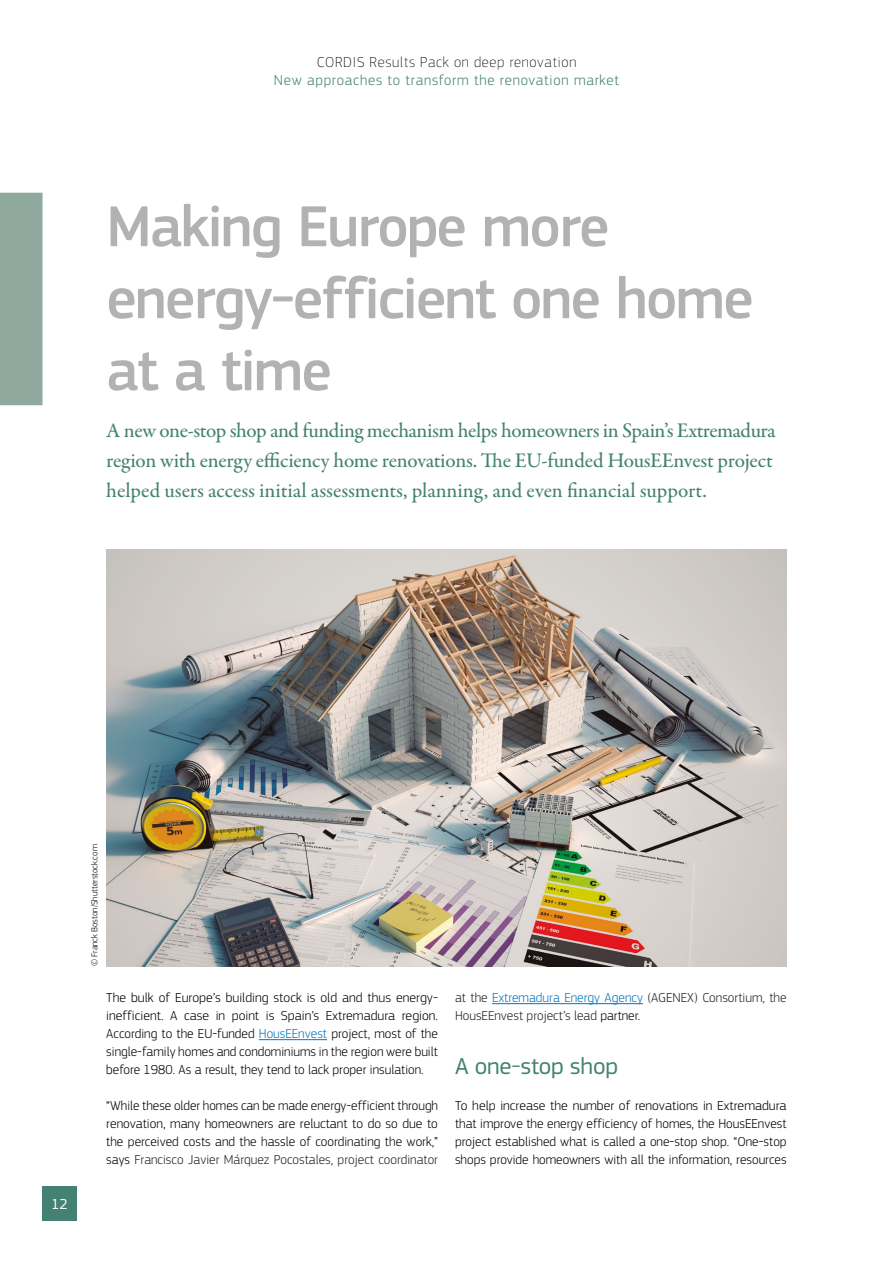
<style>
.page{position:relative;width:893px;height:1263px;background:#fff}
.page>*{position:absolute;margin:0;border:0;box-sizing:border-box;transform-origin:0 0}
._01_Titres_niveau_1__page_droite{font:500 60px/72px "EC Square Sans Pro";letter-spacing:-.03em;color:#b3b2b2}
._02_Titres_niveau_2{font:24px "EC Square Sans Pro";letter-spacing:-.01em;color:#438272;scale:1.04 1}
._00_Chapeau{font:500 21px/30px "Garamond Premr Pro";letter-spacing:-.01em;color:#438272}
.t1{font:300 15px "EC Square Sans Pro";letter-spacing:.05em;color:#438272}
.t2{font:100 15px "EC Square Sans Pro";letter-spacing:.05em;color:#000}
.t3{font:15px "EC Square Sans Pro";color:#fff}
._00_Body{font:300 13.5px/18px "EC Square Sans Pro";color:#000;text-align:justify}
._00_Body-2{font:300 13.5px/18px "EC Square Sans Pro";color:#222}
.t4{font:300 9px "EC Square Sans Pro";color:#000}
.s1{color:#0075bf}
.s2{color:#222}
.s3{color:#000}
</style>
<div class="page">
<div style="left:43px;top:1186px;width:34px;height:34px;background:#438272"></div>
<div style="left:0;top:193px;width:43px;height:212px;background:#8fa99f"></div>
<hr style="left:259px;top:1039px;width:68px;height:1px;background:#0075bf">
<hr style="left:492px;top:1003px;width:151px;height:1px;background:#0075bf">
<img style="left:106px;top:549px;width:681px;height:417px">
<p class="t2" style="left:317px;top:53px;width:261px">CORDIS Results Pack on deep renovation</p>
<p class="t1" style="left:274px;top:71px;width:347px">New approaches to transform the renovation market</p>
<h1 class="_01_Titres_niveau_1__page_droite" style="left:106px;top:192px;width:649px">Making Europe more energy-efficient one home at a time</h1>
<p class="_00_Chapeau" style="left:106px;top:416px;width:671px">A new one-stop shop and funding mechanism helps homeowners in Spain’s Extremadura region with energy efficiency home renovations. The EU-funded HousEEnvest project helped users access initial assessments, planning, and even financial support.</p>
<p class="t3" style="left:51px;top:1195px;width:18px">12</p>
<p class="t4" style="left:89px;top:966px;width:123px;rotate:-90deg">© Franck Boston/Shutterstock.com</p>
<p class="_00_Body" style="left:106px;top:989px;width:333px">The bulk of Europe’s building stock is old and thus energy&shy;inefficient. A case in point is Spain’s Extremadura region.<br>According to the EU-funded <span class="s1">HousEEnvest</span> project, most of the single-family homes and condominiums in the region were built before 1980. As a result, they tend to lack proper insulation.</p>
<p class="_00_Body" style="left:106px;top:1097px;width:333px">“While these older homes can be made energy-efficient through renovation, many homeowners are reluctant to do so due to the perceived costs and the hassle of coordinating the work,” says <span class="s2">Francisco Javier Márquez Pocostales, project coordinator</span></p>
<p class="_00_Body-2" style="left:455px;top:989px;width:333px">at the <span class="s1">Extremadura Energy Agency</span> (AGENEX) Consortium, the<br>HousEEnvest project’s lead <span class="s3">partner.</span></p>
<h2 class="_02_Titres_niveau_2" style="left:455px;top:1052px;width:158px">A one-stop shop</h2>
<p class="_00_Body" style="left:455px;top:1097px;width:333px">To help increase the number of renovations in Extremadura that improve the energy efficiency of homes, the HousEEnvest project established what is called a one-stop shop. “One-stop shops provide homeowners with all the information, resources</p>
</div>
